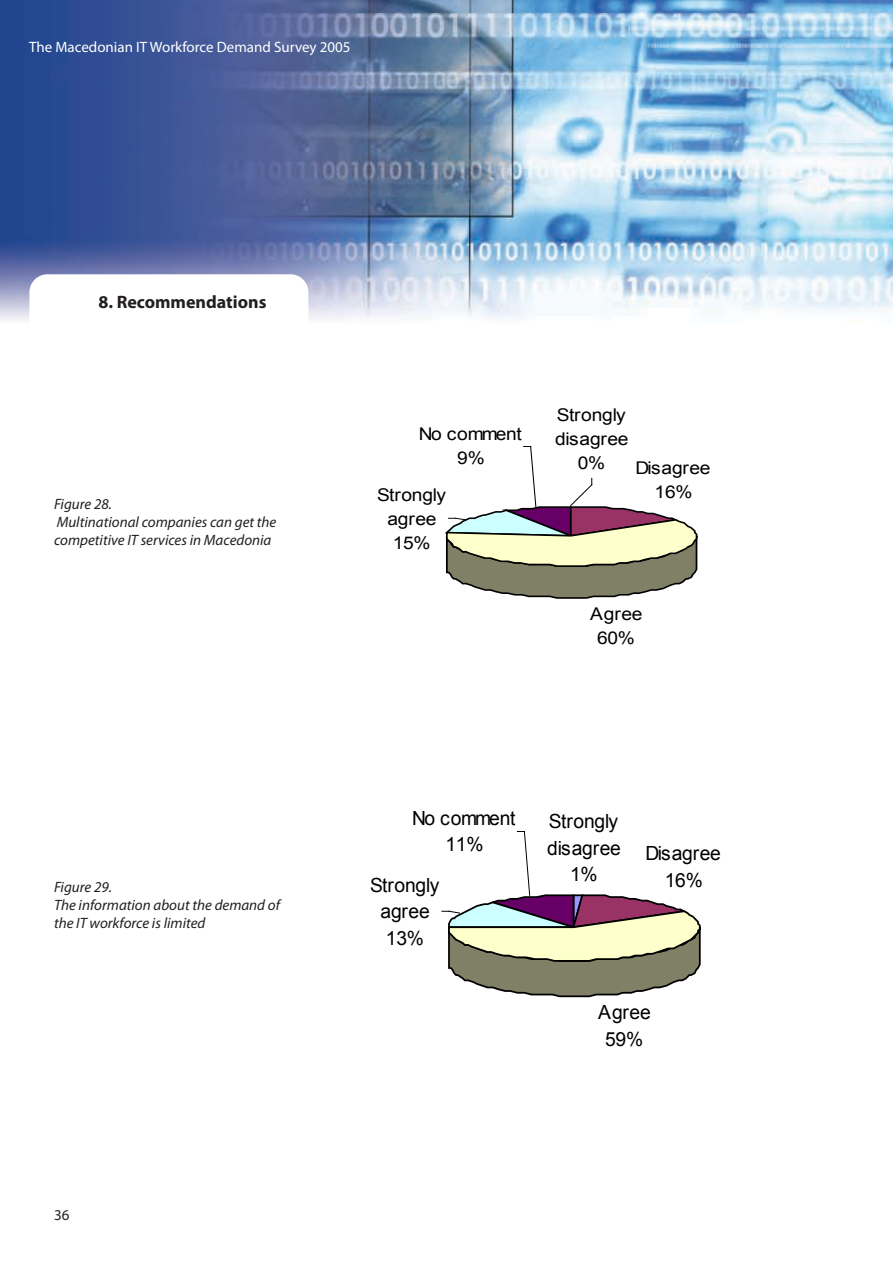
<style>
.page{position:relative;width:893px;height:1263px;background:#fff}
.page>*{position:absolute;margin:0;border:0;box-sizing:border-box;transform-origin:0 0}
.t1{font:19.5px/26.5px "Arial";letter-spacing:-.01em;color:#000;text-align:center}
.t2{font:700 18px "Myriad Pro";color:#231f20}
.t3{font:17.55px/23.9px "Arial";letter-spacing:-.01em;color:#000;text-align:center;scale:1.1 1}
.t4{font:italic 15px/18px "Myriad Pro";color:#231f20}
.t5{font:15px "Myriad Pro";color:#fff}
.t6{font:15px "Myriad Pro";color:#231f20}
</style>
<div class="page">
<img style="left:0;top:0;width:893px;height:321px">
<svg style="left:29px;top:274px;width:279px;height:47px"></svg>
<svg style="left:445px;top:446px;width:253px;height:153px"></svg>
<svg style="left:442px;top:831px;width:259px;height:167px"></svg>
<p class="t5" style="left:29px;top:37px;width:323px">The Macedonian IT Workforce Demand Survey 2005</p>
<p class="t2" style="left:98px;top:290px;width:170px">8. Recommendations</p>
<p class="t4" style="left:54px;top:495px;width:224px">Figure 28.<br>Multinational companies can get the competitive IT services in Macedonia</p>
<p class="t4" style="left:54px;top:878px;width:227px">Figure 29.<br>The information about the demand of the IT workforce is limited</p>
<p class="t6" style="left:54px;top:1206px;width:17px">36</p>
<p class="t3" style="left:419px;top:422px;width:95px">No comment<br>9%</p>
<p class="t3" style="left:377px;top:483px;width:64px">Strongly agree<br>15%</p>
<p class="t3" style="left:555px;top:403px;width:68px">Strongly disagree<br>0%</p>
<p class="t3" style="left:635px;top:456px;width:70px">Disagree<br>16%</p>
<p class="t3" style="left:590px;top:602px;width:49px">Agree<br>60%</p>
<h1 class="t1" style="left:412px;top:805px;width:105px">No comment<br>11%</h1>
<h1 class="t1" style="left:370px;top:872px;width:71px">Strongly agree<br>13%</h1>
<h1 class="t1" style="left:547px;top:808px;width:75px">Strongly disagree<br>1%</h1>
<h1 class="t1" style="left:645px;top:840px;width:77px">Disagree<br>16%</h1>
<h1 class="t1" style="left:598px;top:999px;width:54px">Agree<br>59%</h1>
</div>
